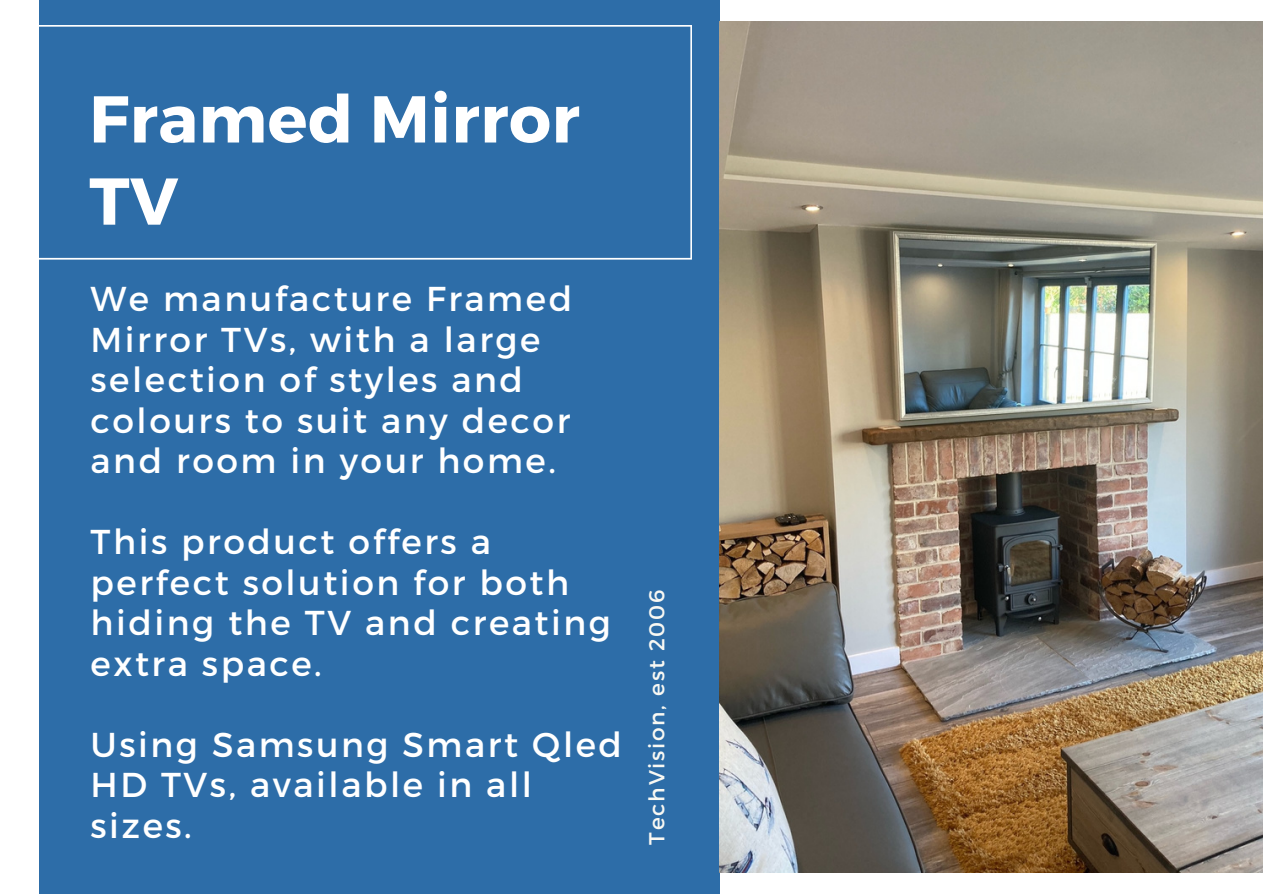
<style>
.page{position:relative;width:1263px;height:894px;background:#fff}
.page>*{position:absolute;margin:0;border:0;box-sizing:border-box;transform-origin:0 0}
.t1{font:700 66px/82.1px "Montserrat";letter-spacing:.01em;color:#fff}
.t2{font:34.5px/40.5px "Montserrat";letter-spacing:.075em;color:#fff}
.t3{font:21.75px "Montserrat";letter-spacing:.08em;color:#f8f8f3}
</style>
<div class="page">
<div style="left:39px;top:0;width:680px;height:893px;background:#2d6da8"></div>
<svg style="left:39px;top:25px;width:653px;height:234px"></svg>
<img style="left:719px;top:21px;width:544px;height:850px">
<h1 class="t1" style="left:89px;top:75px;width:492px">Framed Mirror<br>TV</h1>
<p class="t2" style="left:91px;top:276px;width:483px">We manufacture Framed<br>Mirror TVs, with a large selection of styles and colours to suit any decor and room in your home.</p>
<p class="t2" style="left:91px;top:519px;width:522px">This product offers a perfect solution for both hiding the TV and creating extra space.</p>
<p class="t2" style="left:91px;top:722px;width:533px">Using Samsung Smart Qled<br>HD TVs, available in all sizes.</p>
<p class="t3" style="left:643px;top:844px;width:256px;rotate:-90deg">TechVision, est 2006</p>
</div>
